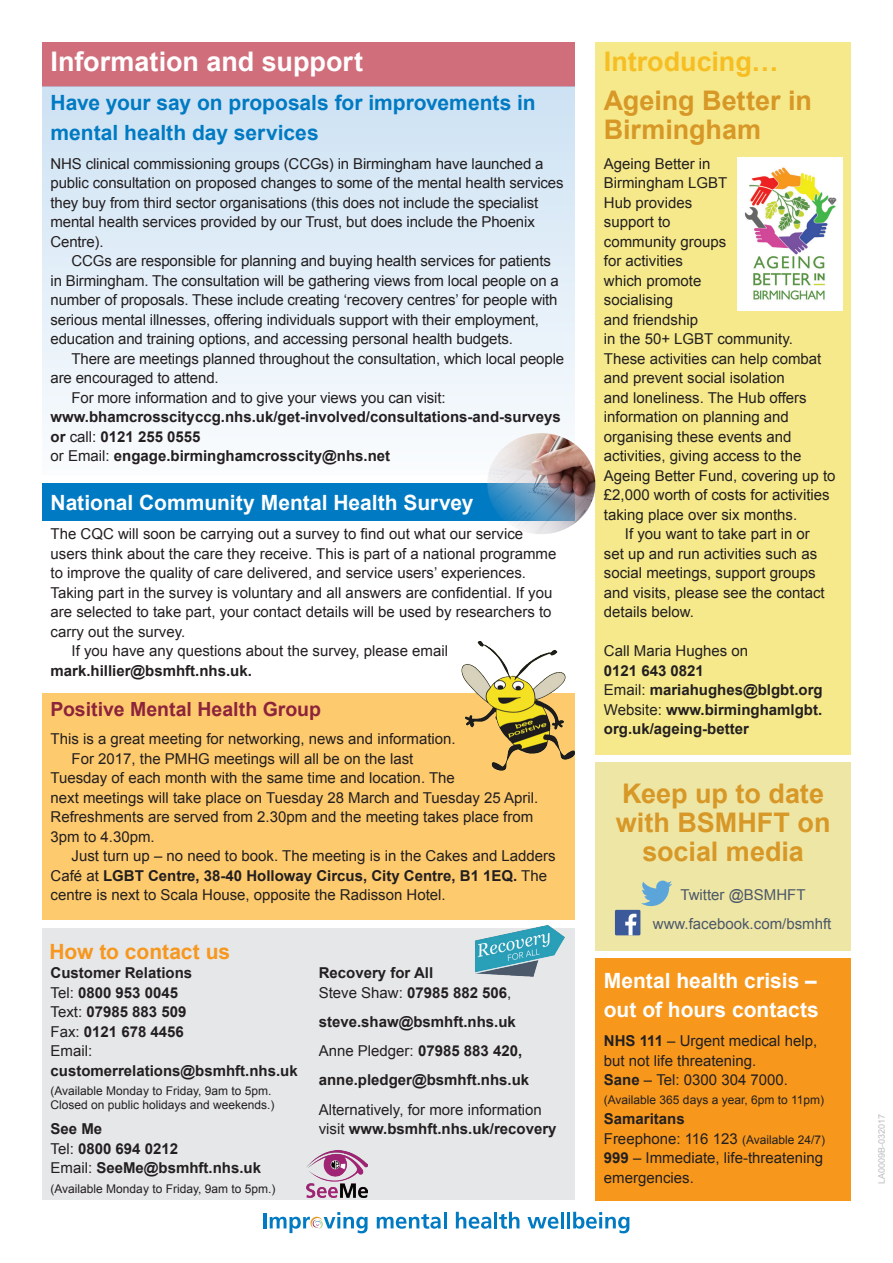
<style>
.page{position:relative;width:893px;height:1263px;background:#fff}
.page>*{position:absolute;margin:0;border:0;box-sizing:border-box;transform-origin:0 0}
.t1{font:700 27px/29.2px "Arial";color:#d79827}
.t2{font:700 27px "Arial";color:#fff}
.t3{font:700 27px "Arial";color:#f7be23}
.t4{font:700 21px/29.2px "Arial";color:#fff}
.t5{font:700 21px/29.2px "Arial";color:#007ac2}
.t6{font:700 21px "Arial";color:#f7971d}
.t7{font:700 19.5px "Arial";color:#8d243b}
.t8{font:15px/19.5px "Arial";color:#231f20}
.t9{font:700 15px/19.5px "Arial";color:#231f20}
.t10{font:15px/29.2px "Arial";color:#4c5868;text-align:center}
.t11{font:12px/14.4px "Arial";color:#231f20}
.t12{font:9px "Arial";color:#bcbdc0}
.s1{font-weight:400}
.s2{font-weight:700}
.s3{font-size:12px}
</style>
<div class="page">
<div style="left:42px;top:42px;width:532px;height:45px;background:#d06e7b"></div>
<div style="left:42px;top:929px;width:532px;height:271px;background:#e6e7e9"></div>
<div style="left:595px;top:42px;width:256px;height:712px;background:#f5e98b"></div>
<div style="left:595px;top:958px;width:256px;height:242px;background:#f7981d"></div>
<div style="left:42px;top:87px;width:532px;height:388px;background:linear-gradient(to bottom,#cde2f3,#fafcfd)"></div>
<div style="left:42px;top:484px;width:533px;height:37px;background:#007ac2"></div>
<img style="left:737px;top:157px;width:106px;height:153px">
<img style="left:470px;top:925px;width:99px;height:52px">
<hr style="left:264px;top:1213px;width:3px;height:15px;background:#007ac2">
<svg style="left:377px;top:1214px;width:64px;height:15px"></svg>
<hr style="left:444px;top:1212px;width:3px;height:16px;background:#007ac2">
<svg style="left:456px;top:1212px;width:35px;height:17px"></svg>
<hr style="left:494px;top:1212px;width:3px;height:16px;background:#007ac2">
<svg style="left:499px;top:1212px;width:20px;height:17px"></svg>
<svg style="left:527px;top:1217px;width:31px;height:12px"></svg>
<hr style="left:561px;top:1212px;width:3px;height:16px;background:#007ac2">
<hr style="left:567px;top:1212px;width:3px;height:16px;background:#007ac2">
<svg style="left:573px;top:1212px;width:56px;height:21px"></svg>
<svg style="left:270px;top:1212px;width:98px;height:21px"></svg>
<img style="left:306px;top:1150px;width:61px;height:47px">
<div style="left:42px;top:693px;width:533px;height:227px;background:#feca6e"></div>
<img style="left:461px;top:641px;width:114px;height:130px">
<div style="left:595px;top:763px;width:256px;height:188px;background:#eee6a5"></div>
<svg style="left:641px;top:881px;width:31px;height:25px"></svg>
<div style="left:615px;top:910px;width:25px;height:25px;background:#3c5a9a"></div>
<svg style="left:625px;top:914px;width:11px;height:21px"></svg>
<img style="left:487px;top:433px;width:108px;height:101px">
<h1 class="t2" style="left:51px;top:44px;width:314px">Information and support</h1>
<h2 class="t5" style="left:51px;top:89px;width:487px">Have your say on proposals for improvements in mental health day services</h2>
<p class="t8" style="left:51px;top:154px;width:515px">NHS clinical commissioning groups (CCGs) in Birmingham have launched a public consultation on proposed changes to some of the mental health services they buy from third sector organisations (this does not include the specialist mental health services provided by our Trust, but does include the Phoenix Centre).</p>
<p class="t8" style="left:51px;top:251px;width:510px;text-indent:21px">CCGs are responsible for planning and buying health services for patients in Birmingham. The consultation will be gathering views from local people on a number of proposals. These include creating ‘recovery centres’ for people with serious mental illnesses, offering individuals support with their employment, education and training options, and accessing personal health budgets.</p>
<p class="t8" style="left:72px;top:349px;width:494px">There are meetings planned throughout the consultation, which local people</p>
<p class="t8" style="left:51px;top:368px;width:170px">are encouraged to attend.</p>
<p class="t8" style="left:72px;top:388px;width:376px">For more information and to give your views you can visit:</p>
<p class="t9" style="left:51px;top:408px;width:512px">www.bhamcrosscityccg.nhs.uk/get-involved/consultations-and-surveys or <span class="s1">call:</span> 0121 255 0555<br><span class="s1">or Email:</span> engage.birminghamcrosscity@nhs.net</p>
<h2 class="t4" style="left:51px;top:489px;width:425px">National Community Mental Health Survey</h2>
<p class="t8" style="left:51px;top:524px;width:474px">The CQC will soon be carrying out a survey to find out what our service</p>
<p class="t8" style="left:51px;top:544px;width:507px">users think about the care they receive. This is part of a national programme</p>
<p class="t8" style="left:51px;top:563px;width:477px">to improve the quality of care delivered, and service users’ experiences.</p>
<p class="t8" style="left:51px;top:583px;width:503px">Taking part in the survey is voluntary and all answers are confidential. If you</p>
<p class="t8" style="left:51px;top:602px;width:503px">are selected to take part, your contact details will be used by researchers to</p>
<p class="t8" style="left:51px;top:622px;width:136px">carry out the survey.</p>
<p class="t8" style="left:72px;top:641px;width:378px">If you have any questions about the survey, please email</p>
<p class="t9" style="left:51px;top:661px;width:203px">mark.hillier@bsmhft.nhs.uk.</p>
<h3 class="t7" style="left:51px;top:696px;width:272px">Positive Mental Health Group</h3>
<p class="t8" style="left:51px;top:729px;width:407px">This is a great meeting for networking, news and information.</p>
<p class="t8" style="left:72px;top:749px;width:343px">For 2017, the PMHG meetings will all be on the last</p>
<p class="t8" style="left:51px;top:768px;width:406px">Tuesday of each month with the same time and location. The</p>
<p class="t8" style="left:51px;top:788px;width:489px">next meetings will take place on Tuesday 28 March and Tuesday 25 April.</p>
<p class="t8" style="left:51px;top:807px;width:484px">Refreshments are served from 2.30pm and the meeting takes place from</p>
<p class="t8" style="left:51px;top:827px;width:106px">3pm to 4.30pm.</p>
<p class="t8" style="left:72px;top:846px;width:486px">Just turn up – no need to book. The meeting is in the Cakes and Ladders</p>
<p class="t9" style="left:51px;top:866px;width:498px"><span class="s1">Café at</span> LGBT Centre, 38-40 Holloway Circus, City Centre, B1 1EQ. <span class="s1">The</span></p>
<p class="t8" style="left:51px;top:885px;width:397px">centre is next to Scala House, opposite the Radisson Hotel.</p>
<h2 class="t6" style="left:49px;top:937px;width:182px">How to contact us</h2>
<p class="t9" style="left:51px;top:963px;width:143px">Customer Relations<br><span class="s1">Tel:</span> 0800 953 0045<br><span class="s1">Text:</span> 07985 883 509<br><span class="s1">Fax:</span> 0121 678 4456<br><span class="s1">Email:</span></p>
<p class="t9" style="left:51px;top:1061px;width:249px">customerrelations@bsmhft.nhs.uk</p>
<p class="t11" style="left:51px;top:1083px;width:226px">(Available Monday to Friday, 9am to 5pm.<br>Closed on public holidays and weekends.)</p>
<p class="t9" style="left:51px;top:1119px;width:212px">See Me<br><span class="s1">Tel:</span> 0800 694 0212<br><span class="s1">Email:</span> SeeMe@bsmhft.nhs.uk</p>
<p class="t11" style="left:51px;top:1181px;width:226px">(Available Monday to Friday, 9am to 5pm.)</p>
<p class="t9" style="left:319px;top:963px;width:194px">Recovery for All<br><span class="s1">Steve Shaw:</span> 07985 882 506<span class="s1">,</span></p>
<p class="t9" style="left:319px;top:1007px;width:212px;line-height:29.2px">steve.shaw@bsmhft.nhs.uk<br><span class="s1">Anne Pledger:</span> 07985 883 420, anne.pledger@bsmhft.nhs.uk</p>
<p class="t8" style="left:319px;top:1100px;width:239px">Alternatively, for more information visit <span class="s2">www.bsmhft.nhs.uk/recovery</span></p>
<h1 class="t3" style="left:604px;top:44px;width:176px">Introducing…</h1>
<h1 class="t1" style="left:604px;top:87px;width:210px">Ageing Better in<br>Birmingham</h1>
<p class="t8" style="left:604px;top:154px;width:108px">Ageing Better in</p>
<p class="t8" style="left:604px;top:173px;width:125px">Birmingham LGBT</p>
<p class="t8" style="left:604px;top:193px;width:90px">Hub provides</p>
<p class="t8" style="left:604px;top:212px;width:68px">support to</p>
<p class="t8" style="left:604px;top:232px;width:124px">community groups</p>
<p class="t8" style="left:604px;top:251px;width:81px">for activities</p>
<p class="t8" style="left:604px;top:271px;width:99px">which promote</p>
<p class="t8" style="left:604px;top:290px;width:71px">socialising</p>
<p class="t8" style="left:604px;top:310px;width:96px">and friendship</p>
<p class="t8" style="left:604px;top:329px;width:191px">in the 50+ LGBT community.</p>
<p class="t8" style="left:604px;top:349px;width:219px">These activities can help combat</p>
<p class="t8" style="left:604px;top:368px;width:182px">and prevent social isolation</p>
<p class="t8" style="left:604px;top:388px;width:204px">and loneliness. The Hub offers</p>
<p class="t8" style="left:604px;top:407px;width:187px">information on planning and</p>
<p class="t8" style="left:604px;top:427px;width:189px">organising these events and</p>
<p class="t8" style="left:604px;top:446px;width:199px">activities, giving access to the</p>
<p class="t8" style="left:604px;top:466px;width:233px">Ageing Better Fund, covering up to</p>
<p class="t8" style="left:604px;top:485px;width:227px">£2,000 worth of costs for activities</p>
<p class="t8" style="left:604px;top:505px;width:195px">taking place over six months.</p>
<p class="t8" style="left:625px;top:524px;width:187px">If you want to take part in or</p>
<p class="t8" style="left:604px;top:544px;width:215px">set up and run activities such as</p>
<p class="t8" style="left:604px;top:563px;width:213px">social meetings, support groups</p>
<p class="t8" style="left:604px;top:583px;width:222px">and visits, please see the contact</p>
<p class="t8" style="left:604px;top:602px;width:92px">details below.</p>
<p class="t8" style="left:604px;top:641px;width:146px">Call Maria Hughes on</p>
<p class="t9" style="left:604px;top:661px;width:220px">0121 643 0821<br><span class="s1">Email:</span> mariahughes@blgbt.org<br><span class="s1">Website:</span> www.birminghamlgbt. org.uk/ageing-better</p>
<h1 class="t1" style="left:616px;top:779px;width:216px;text-align:center">Keep up to date with BSMHFT on social media</h1>
<p class="t10" style="left:653px;top:880px;width:180px">Twitter @BSMHFT www.facebook.com/bsmhft</p>
<h2 class="t4" style="left:604px;top:966px;width:217px">Mental health crisis – out of hours contacts</h2>
<p class="t8" style="left:604px;top:1031px;width:215px"><span class="s2">NHS 111</span> – Urgent medical help, but not life threatening.<br><span class="s2">Sane</span> – Tel: 0300 304 7000.</p>
<p class="t11" style="left:604px;top:1093px;width:222px">(Available 365 days a year, 6pm to 11pm)</p>
<p class="t8" style="left:604px;top:1109px;width:223px"><span class="s2">Samaritans<br></span>Freephone: 116 123 <span class="s3">(Available 24/7)<br></span><span class="s2">999</span> – Immediate, life-threatening emergencies.</p>
<p class="t12" style="left:876px;top:1183px;width:72px;rotate:-90deg">LA0009B-032017</p>
</div>
